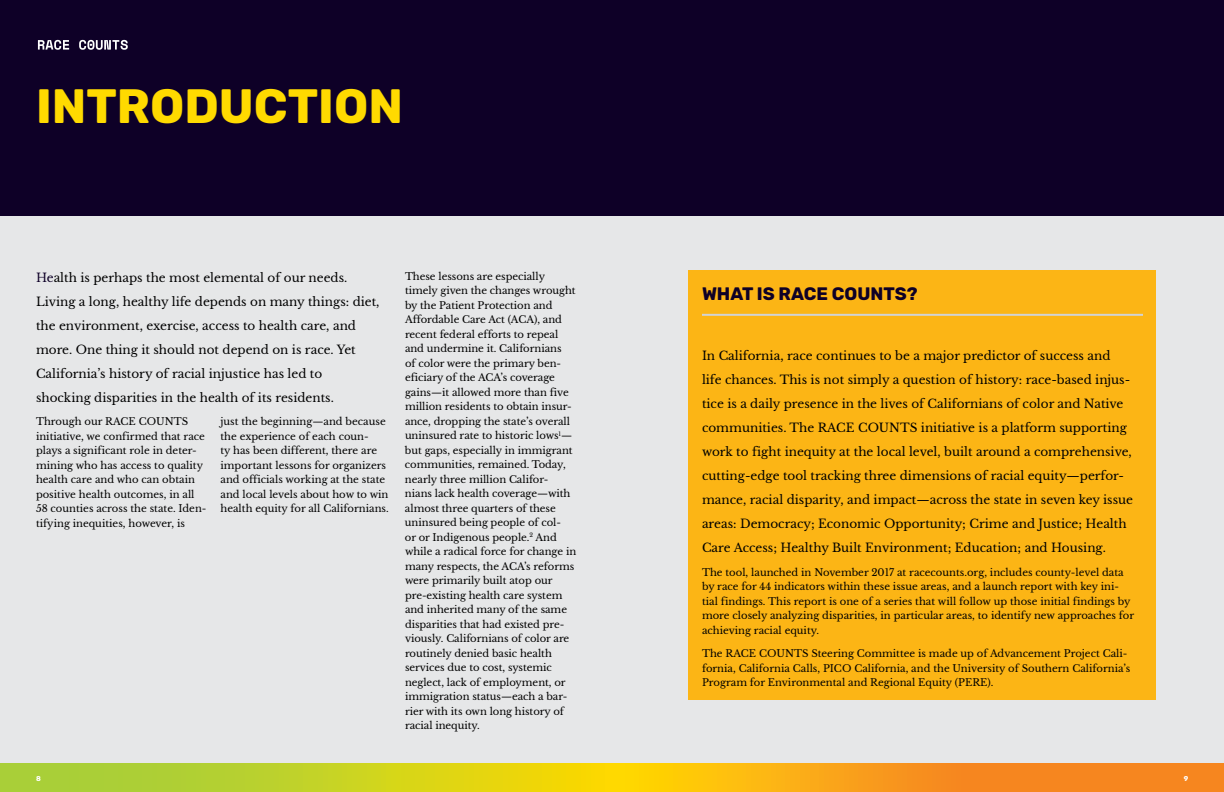
<style>
.page{position:relative;width:1224px;height:792px;background:#fff}
.page>*{position:absolute;margin:0;border:0;box-sizing:border-box;transform-origin:0 0}
.t1{font:700 48px "Rubik";color:#ffda00}
.t2{font:700 18px "Rubik";color:#0e0027}
.t3{font:12px/24px "Libre Baskerville";color:#000}
.t4{font:10px/14.5px "Libre Baskerville";letter-spacing:-.005em;color:#000}
.t5{font:700 7px "Rubik";color:#fff}
.s1{color:#0e0027}
</style>
<div class="page">
<div style="left:0;top:0;width:612px;height:792px;background:#e6e7e8"></div>
<div style="left:612px;top:0;width:612px;height:792px;background:#e6e7e8"></div>
<svg style="left:0;top:763px;width:1224px;height:29px;background:#e0b81d"></svg>
<div style="left:0;top:0;width:1224px;height:216px;background:#0e0027"></div>
<svg style="left:54px;top:40px;width:74px;height:10px"></svg>
<div style="left:688px;top:270px;width:468px;height:430px;background:#fcb515"></div>
<hr style="left:702px;top:314px;width:441px;height:2px;background:#d1d3d4">
<h1 class="t1" style="left:36px;top:79px;width:368px">INTRODUCTION</h1>
<p class="t3" style="left:36px;top:265px;width:345px"><span class="s1">He</span>alth is perhaps the most elemental of our needs.<br>Living a long, healthy life depends on many things: diet, the environment, exercise, access to health care, and more. One thing it should not depend on is race. Yet California’s history of racial injustice has led to shocking disparities in the health of its residents.</p>
<p class="t4" style="left:36px;top:414px;width:172px">Through our RACE COUNTS initiative, we confirmed that race plays a significant role in deter&shy;mining who has access to quality health care and who can obtain positive health outcomes, in all<br>58 counties across the state. Iden&shy;tifying inequities, however, is</p>
<p class="t4" style="left:220px;top:414px;width:170px">just the beginning—and because the experience of each coun-<br>ty has been different, there are important lessons for organizers and officials working at the state and local levels about how to win health equity for all Californians.</p>
<p class="t4" style="left:405px;top:269px;width:173px">These lessons are especially timely given the changes wrought by the Patient Protection and<br>Affordable Care Act (ACA), and recent federal efforts to repeal and undermine it. Californians<br>of color were the primary ben&shy;eficiary of the ACA’s coverage gains—it allowed more than five million residents to obtain insur&shy;ance, dropping the state’s overall uninsured rate to historic lows<sup>1</sup>— but gaps, especially in immigrant communities, remained. Today, nearly three million Califor&shy;nians lack health coverage—with almost three quarters of these uninsured being people of col-<br>or or Indigenous people.<sup>2</sup> And while a radical force for change in many respects, the ACA’s reforms were primarily built atop our pre-existing health care system and inherited many of the same disparities that had existed pre&shy;viously. Californians of color are routinely denied basic health services due to cost, systemic neglect, lack of employment, or immigration status—each a bar&shy;rier with its own long history of racial inequity.</p>
<h2 class="t2" style="left:702px;top:284px;width:217px">WHAT IS RACE COUNTS?</h2>
<p class="t3" style="left:702px;top:344px;width:433px">In California, race continues to be a major predictor of success and life chances. This is not simply a question of history: race-based injus&shy;tice is a daily presence in the lives of Californians of color and Native communities. The RACE COUNTS initiative is a platform supporting work to fight inequity at the local level, built around a comprehensive, cutting-edge tool tracking three dimensions of racial equity—perfor&shy;mance, racial disparity, and impact—across the state in seven key issue areas: Democracy; Economic Opportunity; Crime and Justice; Health Care Access; Healthy Built Environment; Education; and Housing.</p>
<p class="t4" style="left:702px;top:565px;width:434px">The tool, launched in November 2017 at racecounts.org, includes county-level data by race for 44 indicators within these issue areas, and a launch report with key ini&shy;tial findings. This report is one of a series that will follow up those initial findings by more closely analyzing disparities, in particular areas, to identify new approaches for achieving racial equity.</p>
<p class="t4" style="left:702px;top:647px;width:430px">The RACE COUNTS Steering Committee is made up of Advancement Project Cali&shy;fornia, California Calls, PICO California, and the University of Southern California’s<br>Program for Environmental and Regional Equity (PERE).</p>
<p class="t5" style="left:36px;top:774px;width:6px">8</p>
<p class="t5" style="left:1184px;top:774px;width:6px">9</p>
</div>
